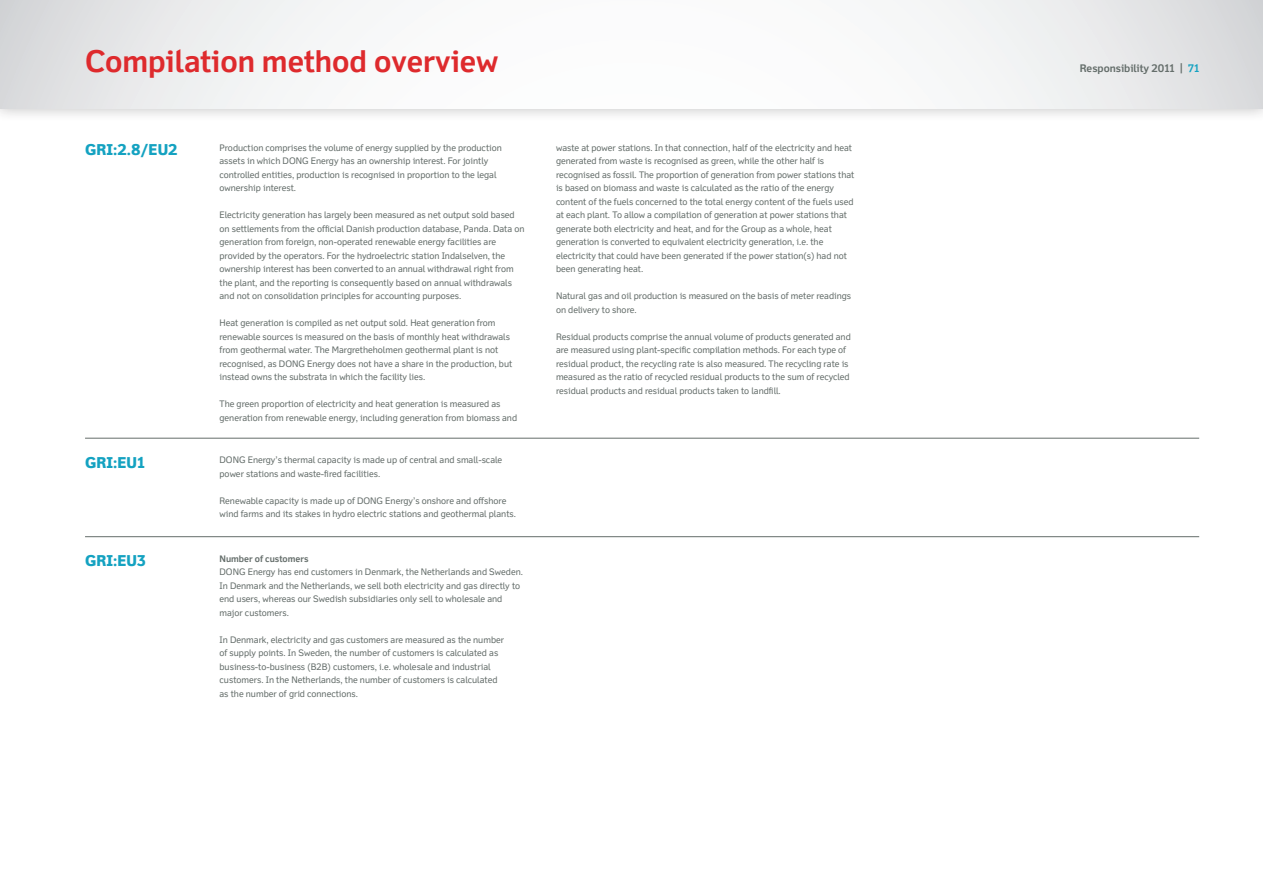
<style>
.page{position:relative;width:1263px;height:893px;background:#fff}
.page>*{position:absolute;margin:0;border:0;box-sizing:border-box;transform-origin:0 0}
.t1{font:700 30px "Felbridge DONG Energy";color:#de2a2d}
.t2{font:800 15px "Felbridge DONG Energy";color:#14a2c1}
.t3{font:700 10.5px "Felbridge DONG Energy";color:#656e6b}
.t4{font:9px/13.5px "Felbridge DONG Energy";color:#656e6b}
.t5{font:700 9px "Felbridge DONG Energy";color:#656e6b}
.s1{color:#14a2c1}
</style>
<div class="page">
<div style="left:0;top:0;width:1263px;height:122px;background:#231f20;opacity:.3"></div>
<svg style="left:0;top:0;width:1263px;height:108px"></svg>
<hr style="left:85px;top:438px;width:1114px;height:1px;background:#656e6b">
<hr style="left:85px;top:536px;width:1114px;height:1px;background:#656e6b">
<h1 class="t1" style="left:85px;top:43px;width:415px">Compilation method overview</h1>
<h2 class="t2" style="left:85px;top:141px;width:94px">GRI:2.8/EU2</h2>
<h2 class="t2" style="left:85px;top:453px;width:61px">GRI:EU1</h2>
<h2 class="t2" style="left:85px;top:551px;width:62px">GRI:EU3</h2>
<p class="t4" style="left:220px;top:141px;width:284px">Production comprises the volume of energy supplied by the production assets in which DONG Energy has an ownership interest. For jointly controlled entities, production is recognised in proportion to the legal ownership interest.</p>
<p class="t4" style="left:220px;top:208px;width:306px">Electricity generation has largely been measured as net output sold based on settlements from the official Danish production database, Panda. Data on generation from foreign, non-operated renewable energy facilities are provided by the operators. For the hydroelectric station Indalselven, the ownership interest has been converted to an annual withdrawal right from the plant, and the reporting is consequently based on annual withdrawals and not on consolidation principles for accounting purposes.</p>
<p class="t4" style="left:220px;top:316px;width:294px">Heat generation is compiled as net output sold. Heat generation from renewable sources is measured on the basis of monthly heat withdrawals from geothermal water. The Margretheholmen geothermal plant is not recognised, as DONG Energy does not have a share in the production, but instead owns the substrata in which the facility lies.</p>
<p class="t4" style="left:220px;top:397px;width:299px">The green proportion of electricity and heat generation is measured as generation from renewable energy, including generation from biomass and</p>
<p class="t4" style="left:220px;top:453px;width:284px">DONG Energy’s thermal capacity is made up of central and small-scale power stations and waste-fired facilities.</p>
<p class="t4" style="left:220px;top:494px;width:298px">Renewable capacity is made up of DONG Energy’s onshore and offshore wind farms and its stakes in hydro electric stations and geothermal plants.</p>
<p class="t5" style="left:220px;top:553px;width:91px">Number of customers</p>
<p class="t4" style="left:220px;top:565px;width:305px">DONG Energy has end customers in Denmark, the Netherlands and Sweden.<br>In Denmark and the Netherlands, we sell both electricity and gas directly to end users, whereas our Swedish subsidiaries only sell to wholesale and major customers.</p>
<p class="t4" style="left:220px;top:633px;width:286px">In Denmark, electricity and gas customers are measured as the number of supply points. In Sweden, the number of customers is calculated as business-to-business (B2B) customers, i.e. wholesale and industrial customers. In the Netherlands, the number of customers is calculated as the number of grid connections.</p>
<p class="t4" style="left:556px;top:141px;width:300px">waste at power stations. In that connection, half of the electricity and heat generated from waste is recognised as green, while the other half is recognised as fossil. The proportion of generation from power stations that is based on biomass and waste is calculated as the ratio of the energy content of the fuels concerned to the total energy content of the fuels used at each plant. To allow a compilation of generation at power stations that generate both electricity and heat, and for the Group as a whole, heat generation is converted to equivalent electricity generation, i.e. the electricity that could have been generated if the power station(s) had not been generating heat.</p>
<p class="t4" style="left:556px;top:289px;width:297px">Natural gas and oil production is measured on the basis of meter readings on delivery to shore.</p>
<p class="t4" style="left:556px;top:330px;width:296px">Residual products comprise the annual volume of products generated and are measured using plant-specific compilation methods. For each type of residual product, the recycling rate is also measured. The recycling rate is measured as the ratio of recycled residual products to the sum of recycled residual products and residual products taken to landfill.</p>
<p class="t3" style="left:1080px;top:62px;width:121px">Responsibility 2011 | <span class="s1">71</span></p>
</div>
